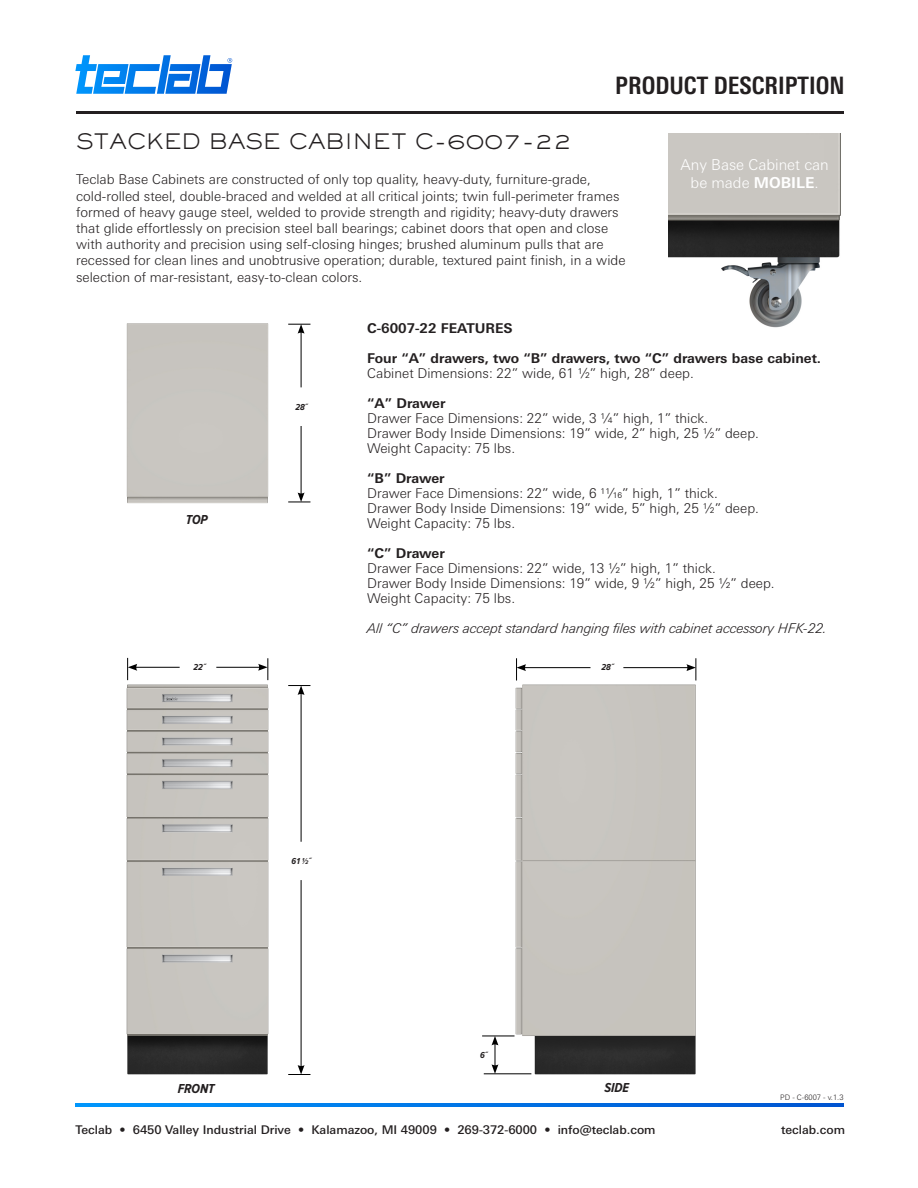
<style>
.page{position:relative;width:918px;height:1188px;background:#fff}
.page>*{position:absolute;margin:0;border:0;box-sizing:border-box;transform-origin:0 0}
.t1{font:700 condensed 24px "Univers Next Pro";color:#231f20}
.t2{font:300 21px "Sackers Gothic Std";color:#231f20}
.t3{font:300 15px/18px "Univers Next Pro";color:#fff;text-align:center}
.t4{font:300 13.5px/16.2px "Univers Next Pro";color:#231f20}
.t5{font:700 13.5px "Univers Next Pro";color:#231f20}
.t6{font:italic 300 13.5px "Univers Next Pro";color:#231f20}
.t7{font:italic 700 13.5px "Proxima Nova Cond";color:#231f20}
.t8{font:500 12px "Univers Next Pro";color:#231f20}
.t9{font:italic 700 9px "Proxima Nova Cond";letter-spacing:.175em;color:#231f20}
.t10{font:300 7.5px "Univers Next Pro";color:#231f20}
.s1{font-weight:700}
</style>
<div class="page">
<img style="left:515px;top:684px;width:181px;height:391px">
<svg style="left:75px;top:55px;width:157px;height:39px"></svg>
<svg style="left:76px;top:1104px;width:768px;height:3px;background:#0074e6"></svg>
<hr style="left:76px;top:111px;width:768px;height:3px;background:#231f20">
<hr style="left:216px;top:667px;width:45px;height:1px;background:#000">
<hr style="left:135px;top:667px;width:45px;height:1px;background:#000">
<svg style="left:127px;top:658px;width:10px;height:22px"></svg>
<svg style="left:258px;top:658px;width:11px;height:22px"></svg>
<hr style="left:623px;top:667px;width:66px;height:1px;background:#000">
<hr style="left:524px;top:667px;width:67px;height:1px;background:#000">
<svg style="left:686px;top:658px;width:11px;height:23px"></svg>
<svg style="left:516px;top:658px;width:10px;height:23px"></svg>
<hr style="left:301px;top:426px;width:1px;height:69px;background:#000">
<hr style="left:301px;top:331px;width:1px;height:56px;background:#000">
<svg style="left:288px;top:492px;width:22px;height:11px"></svg>
<svg style="left:288px;top:324px;width:22px;height:10px"></svg>
<hr style="left:301px;top:880px;width:1px;height:187px;background:#000">
<hr style="left:301px;top:693px;width:1px;height:149px;background:#000">
<svg style="left:288px;top:1065px;width:22px;height:10px"></svg>
<svg style="left:288px;top:685px;width:22px;height:10px"></svg>
<svg style="left:492px;top:1037px;width:6px;height:37px"></svg>
<hr style="left:484px;top:1074px;width:47px;height:1px;background:#000">
<hr style="left:482px;top:1036px;width:33px;height:1px;background:#000">
<div style="left:126px;top:323px;width:143px;height:181px;background:#c8c5c0"></div>
<img style="left:126px;top:684px;width:143px;height:391px">
<img style="left:669px;top:134px;width:172px;height:194px">
<p class="t2" style="left:76px;top:128px;width:497px">STACKED BASE CABINET C-6007-22</p>
<p class="t1" style="left:615px;top:71px;width:231px">PRODUCT DESCRIPTION</p>
<p class="t4" style="left:76px;top:171px;width:551px">Teclab Base Cabinets are constructed of only top quality, heavy-duty, furniture-grade, cold-rolled steel, double-braced and welded at all critical joints; twin full-perimeter frames formed of heavy gauge steel, welded to provide strength and rigidity; heavy-duty drawers that glide effortlessly on precision steel ball bearings; cabinet doors that open and close with authority and precision using self-closing hinges; brushed aluminum pulls that are recessed for clean lines and unobtrusive operation; durable, textured paint finish, in a wide selection of mar-resistant, easy-to-clean colors.</p>
<p class="t3" style="left:680px;top:155px;width:150px">Any Base Cabinet can be made <span class="s1">MOBILE</span>.</p>
<p class="t7" style="left:186px;top:513px;width:24px">TOP</p>
<p class="t9" style="left:194px;top:663px;width:14px">22˝</p>
<p class="t9" style="left:295px;top:403px;width:14px">28˝</p>
<p class="t5" style="left:367px;top:320px;width:147px">C-6007-22 FEATURES</p>
<p class="t5" style="left:367px;top:350px;width:455px">Four “A” drawers, two “B” drawers, two “C” drawers base cabinet.</p>
<p class="t4" style="left:367px;top:365px;width:328px">Cabinet Dimensions: 22” wide, 61 1/2” high, 28” deep.</p>
<p class="t5" style="left:367px;top:395px;width:80px">“A” Drawer</p>
<p class="t4" style="left:367px;top:410px;width:343px">Drawer Face Dimensions: 22” wide, 3 1/4” high, 1” thick.</p>
<p class="t4" style="left:367px;top:425px;width:393px">Drawer Body Inside Dimensions: 19” wide, 2” high, 25 1/2” deep.</p>
<p class="t4" style="left:367px;top:440px;width:149px">Weight Capacity: 75 lbs.</p>
<p class="t5" style="left:367px;top:470px;width:79px">“B” Drawer</p>
<p class="t4" style="left:367px;top:485px;width:352px">Drawer Face Dimensions: 22” wide, 6 11/16” high, 1” thick.</p>
<p class="t4" style="left:367px;top:500px;width:393px">Drawer Body Inside Dimensions: 19” wide, 5” high, 25 1/2” deep.</p>
<p class="t4" style="left:367px;top:515px;width:149px">Weight Capacity: 75 lbs.</p>
<p class="t5" style="left:367px;top:545px;width:79px">“C” Drawer</p>
<p class="t4" style="left:367px;top:560px;width:350px">Drawer Face Dimensions: 22” wide, 13 1/2” high, 1” thick.</p>
<p class="t4" style="left:367px;top:575px;width:409px">Drawer Body Inside Dimensions: 19” wide, 9 1/2” high, 25 1/2” deep.</p>
<p class="t4" style="left:367px;top:590px;width:149px">Weight Capacity: 75 lbs.</p>
<p class="t6" style="left:367px;top:620px;width:461px">All “C” drawers accept standard hanging files with cabinet accessory HFK-22.</p>
<p class="t9" style="left:602px;top:663px;width:14px">28˝</p>
<p class="t9" style="left:292px;top:857px;width:21px">61 1/2˝</p>
<p class="t9" style="left:480px;top:1050px;width:9px">6˝</p>
<p class="t7" style="left:178px;top:1083px;width:38px">FRONT</p>
<p class="t7" style="left:604px;top:1082px;width:26px">SIDE</p>
<p class="t10" style="left:780px;top:1093px;width:65px">PD - C-6007 - v.1.3</p>
<p class="t8" style="left:76px;top:1123px;width:582px">Teclab • 6450 Valley Industrial Drive • Kalamazoo, MI 49009 • 269-372-6000 • info@teclab.com</p>
<p class="t8" style="left:781px;top:1123px;width:65px">teclab.com</p>
</div>
